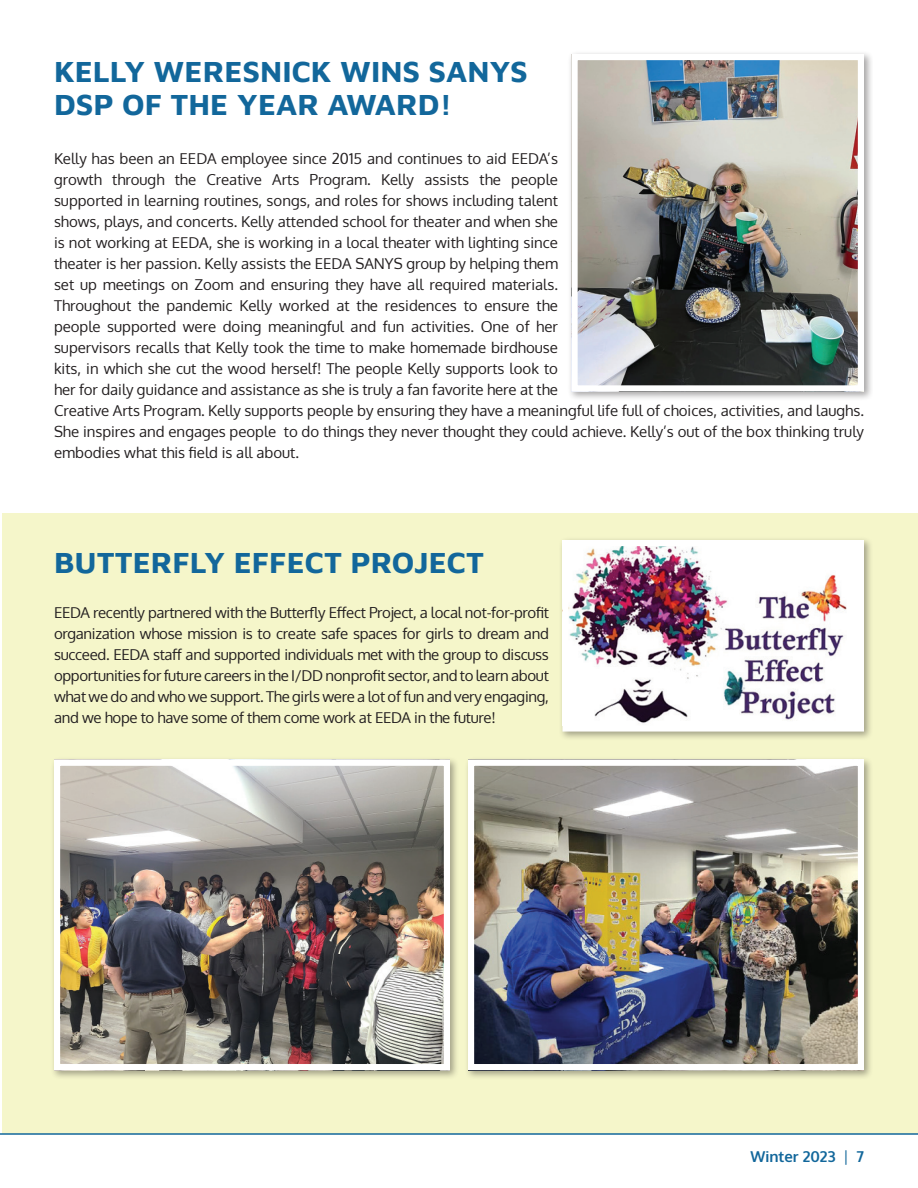
<style>
.page{position:relative;width:918px;height:1188px;background:#fff}
.page>*{position:absolute;margin:0;border:0;box-sizing:border-box;transform-origin:0 0}
.EEDA_Article_Title{font:30px/33px "Maven Pro";color:#12679b}
.Body_Copy_-_10pt{font:15px/21px "Oxygen";color:#231f20}
.t1{font:700 15px "Oxygen";color:#12679b}
.s1{font-weight:400}
</style>
<div class="page">
<div style="left:568px;top:50px;width:305px;height:351px;background:#231f20;opacity:.4"></div>
<img style="left:572px;top:61px;width:292px;height:331px">
<div style="left:572px;top:54px;width:292px;height:337px;border:6px solid #fff"></div>
<div style="left:2px;top:513px;width:916px;height:621px;background:#f5f6ca"></div>
<div style="left:50px;top:756px;width:409px;height:324px;background:#231f20;opacity:.4"></div>
<img style="left:61px;top:767px;width:382px;height:296px">
<div style="left:54px;top:760px;width:396px;height:310px;border:6px solid #fff"></div>
<div style="left:464px;top:756px;width:409px;height:324px;background:#231f20;opacity:.4"></div>
<img style="left:475px;top:767px;width:382px;height:296px">
<div style="left:468px;top:760px;width:396px;height:310px;border:6px solid #fff"></div>
<div style="left:559px;top:536px;width:314px;height:205px;background:#231f20;opacity:.4"></div>
<img style="left:562px;top:540px;width:295px;height:186px">
<div style="left:563px;top:540px;width:301px;height:192px;border:6px solid #fff"></div>
<hr style="left:0;top:1133px;width:918px;height:2px;background:#12679b">
<p class="EEDA_Article_Title" style="left:54px;top:54px;width:475px">KELLY WERESNICK WINS SANYS<br>DSP OF THE YEAR AWARD!</p>
<p class="Body_Copy_-_10pt" style="left:54px;top:148px;width:811px">Kelly has been an EEDA employee since 2015 and continues to aid EEDA’s<br>growth through the Creative Arts Program. Kelly assists the people<br>supported in learning routines, songs, and roles for shows including talent<br>shows, plays, and concerts. Kelly attended school for theater and when she<br>is not working at EEDA, she is working in a local theater with lighting since<br>theater is her passion. Kelly assists the EEDA SANYS group by helping them<br>set up meetings on Zoom and ensuring they have all required materials.<br>Throughout the pandemic Kelly worked at the residences to ensure the<br>people supported were doing meaningful and fun activities. One of her<br>supervisors recalls that Kelly took the time to make homemade birdhouse<br>kits, in which she cut the wood herself! The people Kelly supports look to<br>her for daily guidance and assistance as she is truly a fan favorite here at the<br>Creative Arts Program. Kelly supports people by ensuring they have a meaningful life full of choices, activities, and laughs.<br>She inspires and engages people to do things they never thought they could achieve. Kelly’s out of the box thinking truly embodies what this field is all about.</p>
<p class="EEDA_Article_Title" style="left:54px;top:544px;width:432px">BUTTERFLY EFFECT PROJECT</p>
<p class="Body_Copy_-_10pt" style="left:54px;top:602px;width:496px;text-align:justify">EEDA recently partnered with the Butterfly Effect Project, a local not-for-profit organization whose mission is to create safe spaces for girls to dream and succeed. EEDA staff and supported individuals met with the group to discuss opportunities for future careers in the I/DD nonprofit sector, and to learn about what we do and who we support. The girls were a lot of fun and very engaging, and we hope to have some of them come work at EEDA in the future!</p>
<p class="t1" style="left:750px;top:1147px;width:115px">Winter 2023 <span class="s1">|</span> 7</p>
</div>
